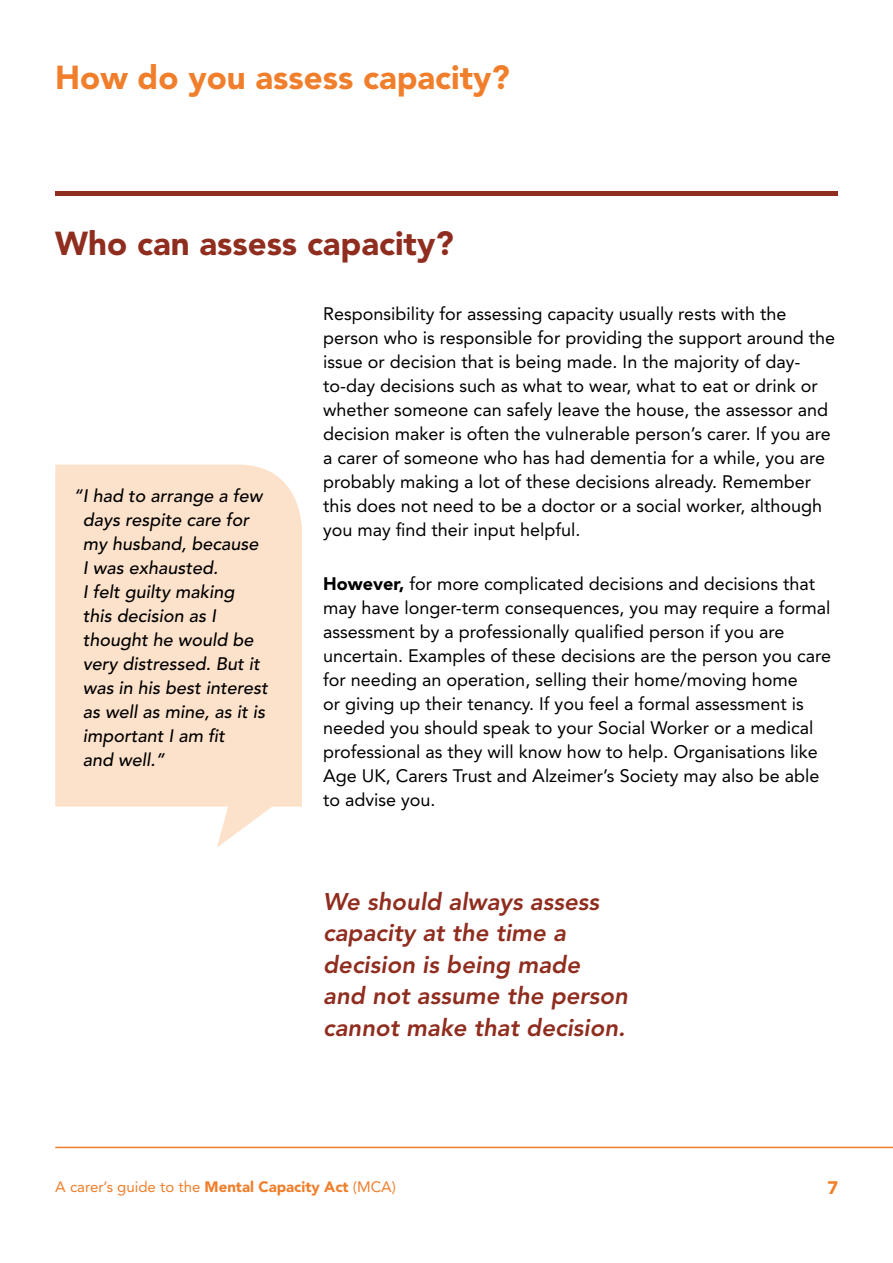
<style>
.page{position:relative;width:893px;height:1263px;background:#fff}
.page>*{position:absolute;margin:0;border:0;box-sizing:border-box;transform-origin:0 0}
.t1{font:900 33px "Avenir";color:#f07e2b}
.t2{font:900 33px "Avenir";color:#8f2d1f}
.t3{font:italic 800 24px/31.5px "Avenir";color:#8f2d1f}
.t4{font:18px/24px "Avenir";color:#000}
.t5{font:italic 500 18px/24px "Avenir";color:#000}
.t6{font:900 18px "Avenir";color:#f07e2b}
.t7{font:15px "Avenir";color:#f07e2b}
.s1{font-weight:900}
</style>
<div class="page">
<svg style="left:55px;top:465px;width:247px;height:383px;background:#fde5d0"></svg>
<hr style="left:55px;top:1147px;width:838px;height:1px;background:#f07e2b">
<div style="left:55px;top:191px;width:783px;height:5px;background:#8f2d1f"></div>
<h1 class="t1" style="left:55px;top:57px;width:456px">How do you assess capacity?</h1>
<h1 class="t2" style="left:55px;top:223px;width:400px">Who can assess capacity?</h1>
<p class="t5" style="left:83px;top:484px;width:187px;text-indent:-9px">“I had to arrange a few days respite care for my husband, because<br>I was exhausted.<br>I felt guilty making<br>this decision as I thought he would be very distressed. But it was in his best interest as well as mine, as it is important I am fit<br>and well.”</p>
<p class="t4" style="left:323px;top:302px;width:513px">Responsibility for assessing capacity usually rests with the person who is responsible for providing the support around the issue or decision that is being made. In the majority of day&shy;to-day decisions such as what to wear, what to eat or drink or whether someone can safely leave the house, the assessor and decision maker is often the vulnerable person’s carer. If you are a carer of someone who has had dementia for a while, you are probably making a lot of these decisions already. Remember this does not need to be a doctor or a social worker, although you may find their input helpful.</p>
<p class="t4" style="left:323px;top:571px;width:510px"><span class="s1">However,</span> for more complicated decisions and decisions that may have longer-term consequences, you may require a formal assessment by a professionally qualified person if you are uncertain. Examples of these decisions are the person you care for needing an operation, selling their home/moving home<br>or giving up their tenancy. If you feel a formal assessment is needed you should speak to your Social Worker or a medical professional as they will know how to help. Organisations like Age UK, Carers Trust and Alzeimer’s Society may also be able to advise you.</p>
<h2 class="t3" style="left:323px;top:886px;width:306px">We should always assess capacity at the time a decision is being made<br>and not assume the person cannot make that decision.</h2>
<p class="t7" style="left:55px;top:1178px;width:342px">A carer’s guide to the <span class="s1">Mental Capacity Act</span> (MCA)</p>
<p class="t6" style="left:827px;top:1177px;width:12px">7</p>
</div>
